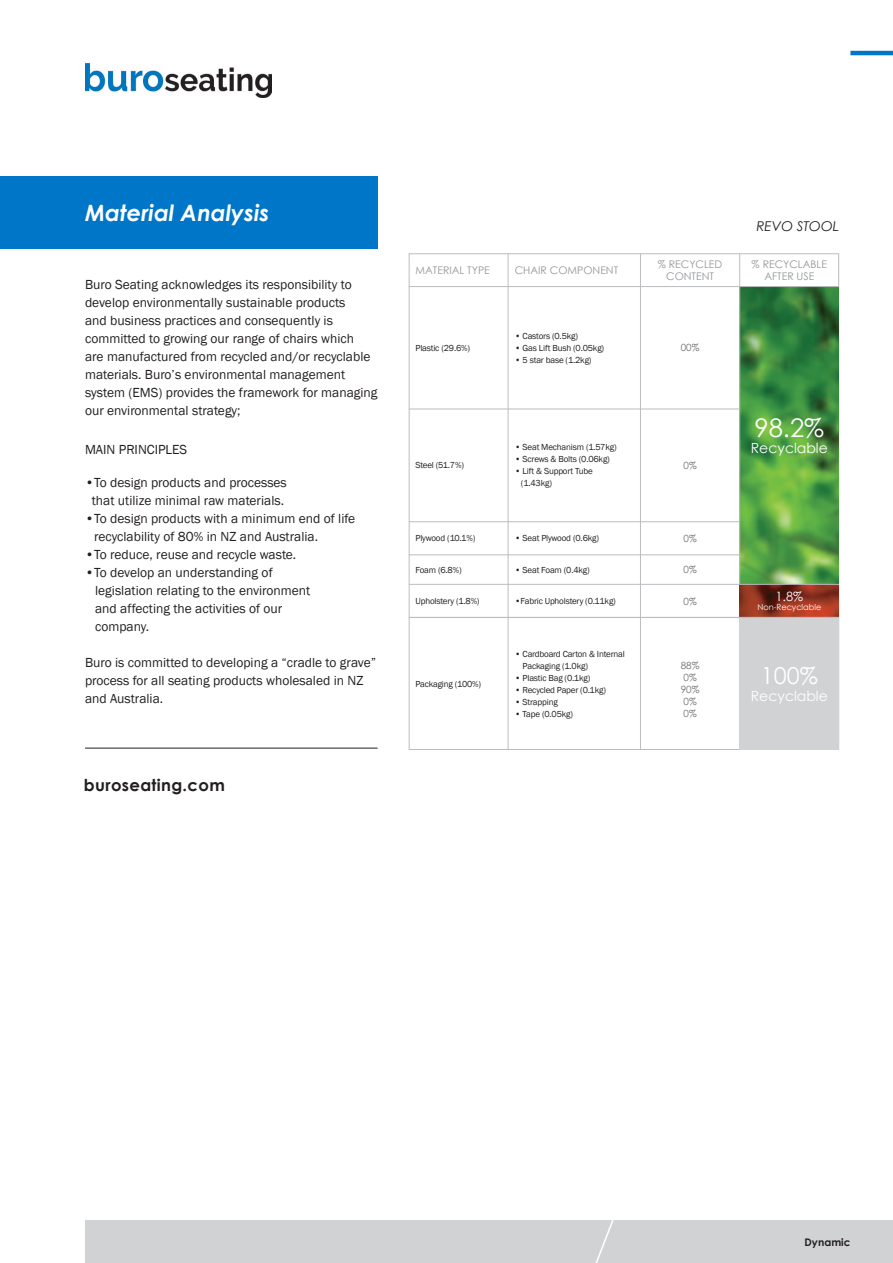
<style>
.page{position:relative;width:893px;height:1263px;background:#fff}
.page>*{position:absolute;margin:0;border:0;box-sizing:border-box;transform-origin:0 0}
.t1{font:25.65px "Century Gothic";color:#fff}
.t2{font:23.4px "Century Gothic";color:#fff}
.t3{font:italic 700 22.5px "Century Gothic";color:#fff}
.t4{font:700 16.5px "Century Gothic";letter-spacing:.02em;color:#231f20}
.t5{font:13.95px "Century Gothic";color:#fff}
.t6{font:13.5px/18px "Franklin Gothic";color:#231f20}
.t7{font:italic 13.5px "Century Gothic";color:#231f20}
.t8{font:12.9px "Century Gothic";color:#fff}
.t9{font:10.5px/12.6px "Century Gothic";color:#939598;text-align:center}
.t10{font:700 10.5px "Century Gothic";color:#231f20}
.t11{font:9.9px "Century Gothic";color:#6c6d70}
.t12{font:9px/12px "Franklin Gothic";letter-spacing:-.02em;color:#231f20}
.t13{font:8.1px "Century Gothic";color:#fff}
</style>
<div class="page">
<div style="left:0;top:176px;width:378px;height:73px;background:#0076c8"></div>
<div style="left:85px;top:1220px;width:808px;height:43px;background:#d1d2d4"></div>
<hr style="left:850px;top:51px;width:43px;height:4px;background:#0076c8">
<hr style="left:85px;top:748px;width:293px;height:1px;background:#231f20">
<img style="left:85px;top:64px;width:187px;height:33px">
<img style="left:740px;top:287px;width:99px;height:297px">
<hr style="left:739px;top:253px;width:1px;height:497px;background:#bcbdc0">
<hr style="left:640px;top:253px;width:1px;height:497px;background:#bcbdc0">
<hr style="left:508px;top:253px;width:1px;height:496px;background:#bcbdc0">
<hr style="left:409px;top:409px;width:331px;height:1px;background:#bcbdc0">
<hr style="left:409px;top:286px;width:430px;height:1px;background:#bcbdc0">
<div style="left:740px;top:617px;width:99px;height:133px;background:#d1d2d4"></div>
<svg style="left:740px;top:585px;width:99px;height:32px;background:#8d311e"></svg>
<hr style="left:409px;top:584px;width:430px;height:1px;background:#bcbdc0">
<hr style="left:409px;top:554px;width:331px;height:1px;background:#bcbdc0">
<hr style="left:409px;top:617px;width:430px;height:1px;background:#bcbdc0">
<hr style="left:409px;top:521px;width:331px;height:1px;background:#bcbdc0">
<h3 class="t3" style="left:85px;top:196px;width:186px">Material Analysis</h3>
<p class="t6" style="left:85px;top:276px;width:294px">Buro Seating acknowledges its responsibility to develop environmentally sustainable products<br>and business practices and consequently is committed to growing our range of chairs which<br>are manufactured from recycled and/or recyclable materials. Buro’s environmental management system (EMS) provides the framework for managing our environmental strategy;</p>
<p class="t6" style="left:85px;top:441px;width:104px">MAIN PRINCIPLES</p>
<p class="t6" style="left:85px;top:474px;width:203px;text-align:center">•To design products and processes that utilize minimal raw materials.</p>
<p class="t6" style="left:94px;top:510px;width:263px;text-indent:-9px">•To design products with a minimum end of life recyclability of 80% in NZ and Australia.</p>
<p class="t6" style="left:85px;top:546px;width:213px">•To reduce, reuse and recycle waste.</p>
<p class="t6" style="left:95px;top:564px;width:217px;text-indent:-10px">•To develop an understanding of legislation relating to the environment and affecting the activities of our company.</p>
<p class="t6" style="left:85px;top:654px;width:293px">Buro is committed to developing a “cradle to grave” process for all seating products wholesaled in NZ and Australia.</p>
<p class="t4" style="left:84px;top:772px;width:142px">buroseating.com</p>
<p class="t7" style="left:756px;top:217px;width:84px">REVO STOOL</p>
<p class="t9" style="left:415px;top:264px;width:76px">MATERIAL TYPE</p>
<p class="t9" style="left:515px;top:264px;width:105px">CHAIR COMPONENT</p>
<p class="t9" style="left:658px;top:257px;width:66px">% RECYCLED<br>CONTENT</p>
<p class="t9" style="left:752px;top:257px;width:77px">% RECYCLABLE<br>AFTER USE</p>
<p class="t12" style="left:415px;top:342px;width:56px">Plastic (29.6%)</p>
<p class="t12" style="left:415px;top:460px;width:50px">Steel (51.7%)</p>
<p class="t12" style="left:515px;top:330px;width:65px">• Castors (0.5kg)</p>
<p class="t12" style="left:515px;top:342px;width:91px">• Gas Lift Bush (0.05kg)</p>
<p class="t12" style="left:515px;top:354px;width:78px">• 5 star base (1.2kg)</p>
<p class="t12" style="left:515px;top:442px;width:103px">• Seat Mechanism (1.57kg)</p>
<p class="t12" style="left:515px;top:454px;width:97px">• Screws &amp; Bolts (0.06kg)</p>
<p class="t12" style="left:521px;top:466px;width:73px;text-indent:-6px">• Lift &amp; Support Tube (1.43kg)</p>
<p class="t11" style="left:681px;top:341px;width:20px">00%</p>
<p class="t11" style="left:683px;top:458px;width:15px">0%</p>
<p class="t12" style="left:415px;top:532px;width:61px">Plywood (10.1%)</p>
<p class="t12" style="left:515px;top:532px;width:86px">• Seat Plywood (0.6kg)</p>
<p class="t11" style="left:683px;top:531px;width:15px">0%</p>
<p class="t12" style="left:415px;top:564px;width:48px">Foam (6.8%)</p>
<p class="t12" style="left:515px;top:564px;width:77px">• Seat Foam (0.4kg)</p>
<p class="t11" style="left:683px;top:563px;width:15px">0%</p>
<p class="t12" style="left:415px;top:595px;width:66px">Upholstery (1.8%)</p>
<p class="t12" style="left:515px;top:595px;width:103px">•Fabric Upholstery (0.11kg)</p>
<p class="t11" style="left:683px;top:594px;width:15px">0%</p>
<p class="t12" style="left:415px;top:678px;width:67px">Packaging (100%)</p>
<p class="t12" style="left:523px;top:648px;width:104px;text-indent:-8px">• Cardboard Carton &amp; Internal<br>Packaging (1.0kg)</p>
<p class="t12" style="left:515px;top:672px;width:77px">• Plastic Bag (0.1kg)</p>
<p class="t12" style="left:515px;top:684px;width:93px">• Recycled Paper (0.1kg)</p>
<p class="t12" style="left:515px;top:696px;width:45px">• Strapping</p>
<p class="t12" style="left:515px;top:708px;width:60px">• Tape (0.05kg)</p>
<p class="t11" style="left:681px;top:659px;width:20px">88%</p>
<p class="t11" style="left:683px;top:671px;width:15px">0%</p>
<p class="t11" style="left:681px;top:682px;width:20px">90%</p>
<p class="t11" style="left:683px;top:694px;width:15px">0%</p>
<p class="t11" style="left:683px;top:706px;width:15px">0%</p>
<p class="t1" style="left:754px;top:409px;width:71px">98.2%</p>
<p class="t5" style="left:751px;top:439px;width:79px">Recyclable</p>
<p class="t8" style="left:775px;top:587px;width:29px">1.8%</p>
<p class="t13" style="left:757px;top:602px;width:66px">Non-Recyclable</p>
<p class="t2" style="left:761px;top:659px;width:58px">100%</p>
<p class="t5" style="left:751px;top:686px;width:79px">Recyclable</p>
<p class="t10" style="left:805px;top:1234px;width:47px">Dynamic</p>
</div>
